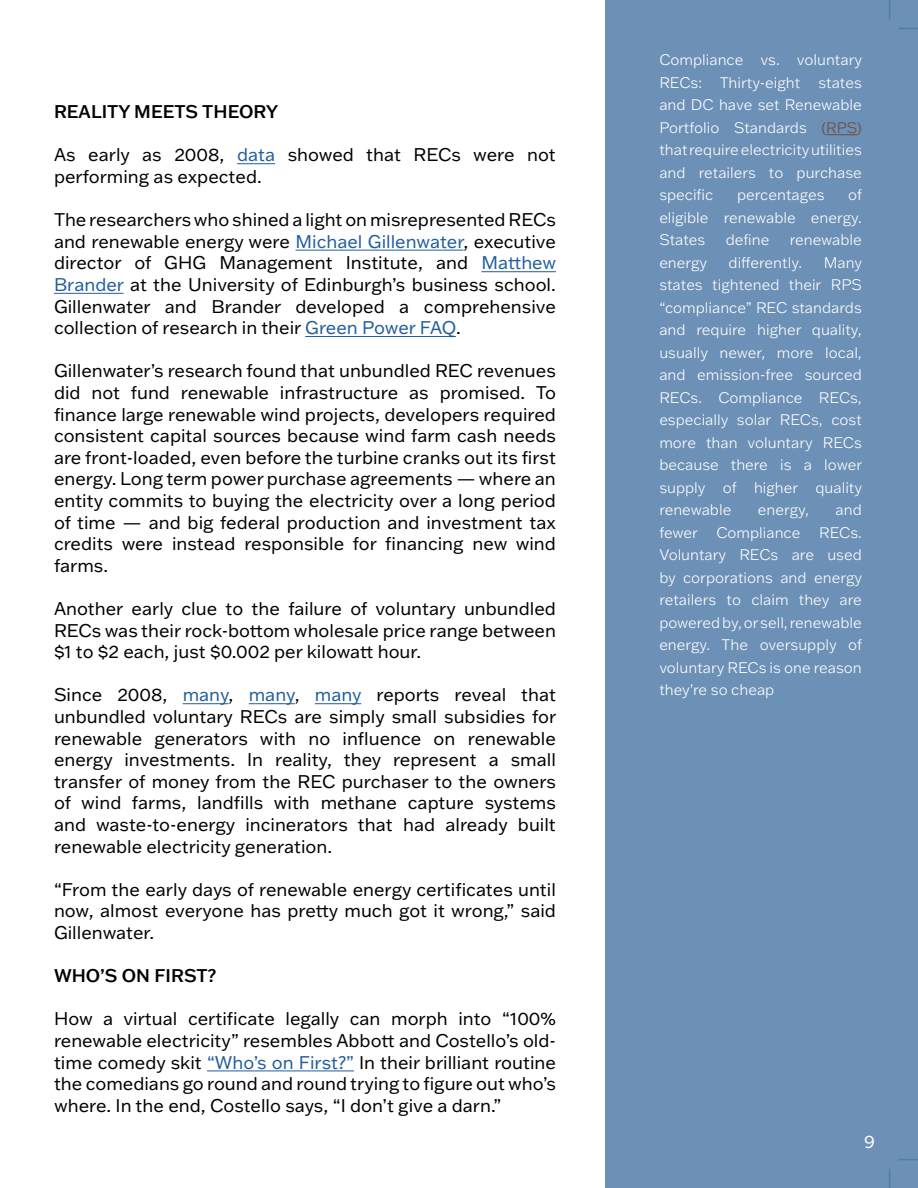
<style>
.page{position:relative;width:918px;height:1188px;background:#fff}
.page>*{position:absolute;margin:0;border:0;box-sizing:border-box;transform-origin:0 0}
.t1{font:18px/21.6px "Franklin Gothic ATF";color:#000;text-align:justify}
.t2{font:500 18px "Franklin Gothic ATF";color:#000}
.t3{font:18px "Franklin Gothic ATF";color:#fff}
.t4{font:300 15px/22.5px "Franklin Gothic ATF";color:#fff;text-align:justify}
.s1{color:#215e9e}
.s2{color:#724d3b}
</style>
<div class="page">
<div style="left:605px;top:0;width:313px;height:1188px;background:#6c90b6"></div>
<hr style="left:826px;top:134px;width:31px;height:1px;background:#724d3b">
<hr style="left:237px;top:163px;width:38px;height:1px;background:#215e9e">
<hr style="left:296px;top:250px;width:168px;height:1px;background:#215e9e">
<hr style="left:481px;top:271px;width:75px;height:1px;background:#215e9e">
<hr style="left:54px;top:293px;width:70px;height:1px;background:#215e9e">
<hr style="left:305px;top:336px;width:151px;height:1px;background:#215e9e">
<hr style="left:183px;top:703px;width:46px;height:1px;background:#215e9e">
<hr style="left:249px;top:703px;width:46px;height:1px;background:#215e9e">
<hr style="left:315px;top:703px;width:46px;height:1px;background:#215e9e">
<hr style="left:207px;top:1071px;width:147px;height:1px;background:#215e9e">
<p class="t2" style="left:54px;top:100px;width:226px">REALITY MEETS THEORY</p>
<p class="t1" style="left:54px;top:144px;width:503px">As early as 2008, <span class="s1">data</span> showed that RECs were not performing as expected.</p>
<p class="t1" style="left:54px;top:208px;width:504px">The researchers who shined a light on misrepresented RECs and renewable energy were <span class="s1">Michael Gillenwater</span>, executive director of GHG Management Institute, and <span class="s1">Matthew Brander</span> at the University of Edinburgh’s business school.<br>Gillenwater and Brander developed a comprehensive collection of research in their <span class="s1">Green Power FAQ</span>.</p>
<p class="t1" style="left:54px;top:360px;width:503px">Gillenwater’s research found that unbundled REC revenues did not fund renewable infrastructure as promised. To finance large renewable wind projects, developers required consistent capital sources because wind farm cash needs are front-loaded, even before the turbine cranks out its first energy. Long term power purchase agreements — where an entity commits to buying the electricity over a long period of time — and big federal production and investment tax credits were instead responsible for financing new wind farms.</p>
<p class="t1" style="left:54px;top:597px;width:503px">Another early clue to the failure of voluntary unbundled RECs was their rock-bottom wholesale price range between $1 to $2 each, just $0.002 per kilowatt hour.</p>
<p class="t1" style="left:54px;top:684px;width:504px">Since 2008, <span class="s1">many</span>, <span class="s1">many</span>, <span class="s1">many</span> reports reveal that unbundled voluntary RECs are simply small subsidies for renewable generators with no influence on renewable energy investments. In reality, they represent a small transfer of money from the REC purchaser to the owners of wind farms, landfills with methane capture systems and waste-to-energy incinerators that had already built renewable electricity generation.</p>
<p class="t1" style="left:54px;top:878px;width:503px">“From the early days of renewable energy certificates until now, almost everyone has pretty much got it wrong,” said Gillenwater.</p>
<p class="t2" style="left:54px;top:964px;width:164px">WHO’S ON FIRST?</p>
<p class="t1" style="left:54px;top:1008px;width:503px">How a virtual certificate legally can morph into “100% renewable electricity” resembles Abbott and Costello’s old&shy;time comedy skit <span class="s1">“Who’s on First?”</span> In their brilliant routine the comedians go round and round trying to figure out who’s where. In the end, Costello says, “I don’t give a darn.”</p>
<p class="t4" style="left:659px;top:48px;width:204px">Compliance vs. voluntary RECs: Thirty-eight states and DC have set Renewable Portfolio Standards <span class="s2">(RPS) </span>that require electricity utilities and retailers to purchase specific</p>
<p class="t4" style="left:659px;top:183px;width:204px;text-indent:189px">of eligible renewable energy.<br>States</p>
<p class="t4" style="left:737px;top:183px;width:89px">percentages</p>
<p class="t4" style="left:726px;top:228px;width:45px">define</p>
<p class="t4" style="left:790px;top:228px;width:74px">renewable</p>
<p class="t4" style="left:659px;top:251px;width:49px">energy</p>
<p class="t4" style="left:729px;top:251px;width:75px">differently.</p>
<p class="t4" style="left:659px;top:251px;width:204px;text-indent:164px">Many states tightened their RPS “compliance” REC standards and require higher quality, usually newer, more local, and emission-free sourced RECs. Compliance RECs, especially solar RECs, cost more than voluntary RECs because there is a lower supply of higher quality renewable</p>
<p class="t4" style="left:659px;top:498px;width:204px;text-indent:176px">and fewer Compliance RECs.<br>Voluntary RECs are used by corporations and energy retailers to claim they are powered by, or sell, renewable energy. The oversupply of voluntary RECs is one reason they’re so cheap</p>
<p class="t4" style="left:758px;top:498px;width:53px">energy,</p>
<p class="t3" style="left:864px;top:1129px;width:12px">9</p>
</div>
